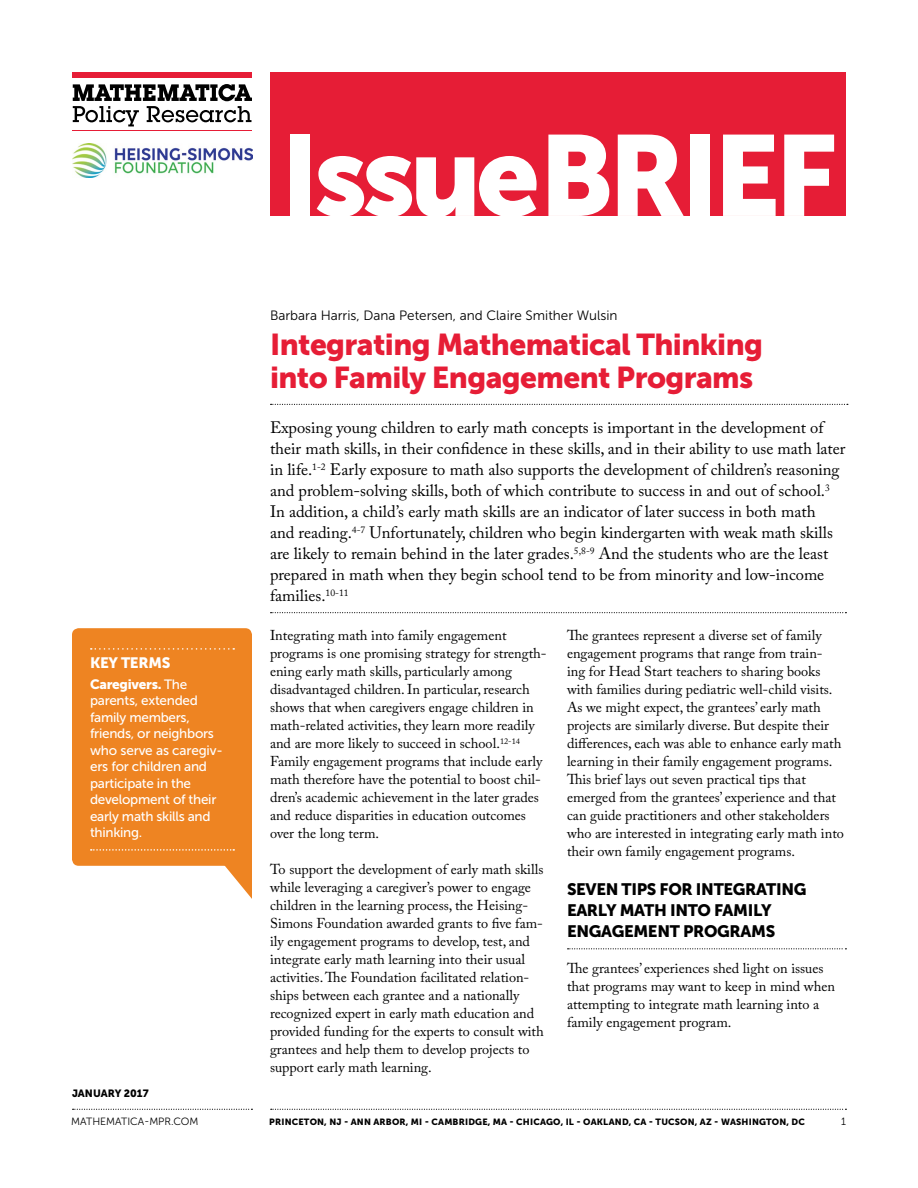
<style>
.page{position:relative;width:918px;height:1188px;background:#fff}
.page>*{position:absolute;margin:0;border:0;box-sizing:border-box;transform-origin:0 0}
.t1{font:113.85px "Museo Sans 900";letter-spacing:-.05em;color:#fff}
.PUBLICATION_TITLE{font:30px/33px "Museo Sans 900";letter-spacing:-.02em;color:#e61d36}
.INTRODUCTION_no_bold{font:16.5px/21px "Adobe Caslon Pro";color:#000}
.SUBHEAD___museo_sans{font:16.5px/21px "Museo Sans 900";letter-spacing:-.02em;color:#000}
.CALLOUT_BOX_SUBHEAD{font:15px "Museo Sans 900";letter-spacing:-.02em;color:#fff}
.TEXT___adobe_caslon{font:14.25px/18px "Adobe Caslon Pro";color:#000}
.CALLOUT_TEXT___w__ru{font:13.5px/16.5px "Museo Sans 500";letter-spacing:-.02em;color:#fff}
.AUTHORS___museo_sans{font:13.5px "Museo Sans 300";color:#000}
.MATHEMATICA-MPR_COM{font:10.5px "Museo Sans 300";color:#000}
.DATE{font:10.5px "Museo Sans 900";color:#000}
.PAGE_NUMBER___museo{font:10.5px "Museo Sans 300";color:#000}
.t2{font:9px "Museo Sans 900";letter-spacing:.02em;color:#000}
.s1{font-family:"Museo Sans 900"}
</style>
<div class="page">
<svg style="left:271px;top:1109px;width:575px;height:1px"></svg>
<svg style="left:73px;top:1109px;width:179px;height:1px"></svg>
<div style="left:270px;top:72px;width:576px;height:144px;background:#e61d36"></div>
<hr style="left:72px;top:130px;width:180px;height:1px;background:#e61d36">
<div style="left:72px;top:72px;width:179px;height:5px;background:#e61d36"></div>
<svg style="left:73px;top:84px;width:179px;height:42px"></svg>
<svg style="left:271px;top:612px;width:575px;height:1px"></svg>
<svg style="left:271px;top:404px;width:577px;height:1px"></svg>
<svg style="left:568px;top:948px;width:278px;height:1px"></svg>
<div style="left:72px;top:628px;width:180px;height:238px;background:#ee8422;border-radius:7px"></div>
<svg style="left:91px;top:648px;width:143px;height:2px"></svg>
<svg style="left:91px;top:849px;width:143px;height:2px"></svg>
<svg style="left:217px;top:862px;width:35px;height:37px"></svg>
<img style="left:73px;top:144px;width:179px;height:34px">
<p class="CALLOUT_BOX_SUBHEAD" style="left:90px;top:654px;width:82px">KEY TERMS</p>
<p class="CALLOUT_TEXT___w__ru" style="left:90px;top:676px;width:134px"><span class="s1">Caregivers.</span> The parents, extended family members, friends, or neighbors who serve as caregiv&shy;ers for children and participate in the development of their early math skills and thinking.</p>
<p class="DATE" style="left:72px;top:1088px;width:78px">JANUARY 2017</p>
<p class="MATHEMATICA-MPR_COM" style="left:71px;top:1116px;width:129px">MATHEMATICA-MPR.COM</p>
<h1 class="t1" style="left:281px;top:111px;width:558px">IssueBRIEF</h1>
<p class="AUTHORS___museo_sans" style="left:270px;top:308px;width:349px">Barbara Harris, Dana Petersen, and Claire Smither Wulsin</p>
<p class="PUBLICATION_TITLE" style="left:270px;top:327px;width:495px">Integrating Mathematical Thinking into Family Engagement Programs</p>
<p class="INTRODUCTION_no_bold" style="left:270px;top:417px;width:577px">Exposing young children to early math concepts is important in the development of their math skills, in their confidence in these skills, and in their ability to use math later in life.<sup>1-2</sup> Early exposure to math also supports the development of children’s reasoning and problem-solving skills, both of which contribute to success in and out of school.<sup>3<br></sup>In addition, a child’s early math skills are an indicator of later success in both math<br>and reading.<sup>4-7</sup> Unfortunately, children who begin kindergarten with weak math skills are likely to remain behind in the later grades.<sup>5,8-9</sup> And the students who are the least prepared in math when they begin school tend to be from minority and low-income families.<sup>10-11</sup></p>
<p class="TEXT___adobe_caslon" style="left:270px;top:627px;width:278px">Integrating math into family engagement programs is one promising strategy for strength&shy;ening early math skills, particularly among disadvantaged children. In particular, research shows that when caregivers engage children in math-related activities, they learn more readily and are more likely to succeed in school.<sup>12-14<br></sup>Family engagement programs that include early math therefore have the potential to boost chil&shy;dren’s academic achievement in the later grades and reduce disparities in education outcomes over the long term.</p>
<p class="TEXT___adobe_caslon" style="left:270px;top:861px;width:275px">To support the development of early math skills while leveraging a caregiver’s power to engage children in the learning process, the Heising-Simons Foundation awarded grants to five fam&shy;ily engagement programs to develop, test, and integrate early math learning into their usual activities. The Foundation facilitated relation&shy;ships between each grantee and a nationally recognized expert in early math education and provided funding for the experts to consult with grantees and help them to develop projects to support early math learning.</p>
<p class="TEXT___adobe_caslon" style="left:567px;top:627px;width:278px">The grantees represent a diverse set of family engagement programs that range from train&shy;ing for Head Start teachers to sharing books with families during pediatric well-child visits.<br>As we might expect, the grantees’ early math projects are similarly diverse. But despite their differences, each was able to enhance early math learning in their family engagement programs.<br>This brief lays out seven practical tips that emerged from the grantees’ experience and that can guide practitioners and other stakeholders who are interested in integrating early math into their own family engagement programs.</p>
<p class="SUBHEAD___museo_sans" style="left:567px;top:879px;width:241px">SEVEN TIPS FOR INTEGRATING<br>EARLY MATH INTO FAMILY<br>ENGAGEMENT PROGRAMS</p>
<p class="TEXT___adobe_caslon" style="left:567px;top:960px;width:270px">The grantees’ experiences shed light on issues that programs may want to keep in mind when attempting to integrate math learning into a family engagement program.</p>
<p class="t2" style="left:269px;top:1117px;width:537px">PRINCETON, NJ - ANN ARBOR, MI - CAMBRIDGE, MA - CHICAGO, IL - OAKLAND, CA - TUCSON, AZ - WASHINGTON, DC</p>
<p class="PAGE_NUMBER___museo" style="left:841px;top:1116px;width:6px">1</p>
</div>
